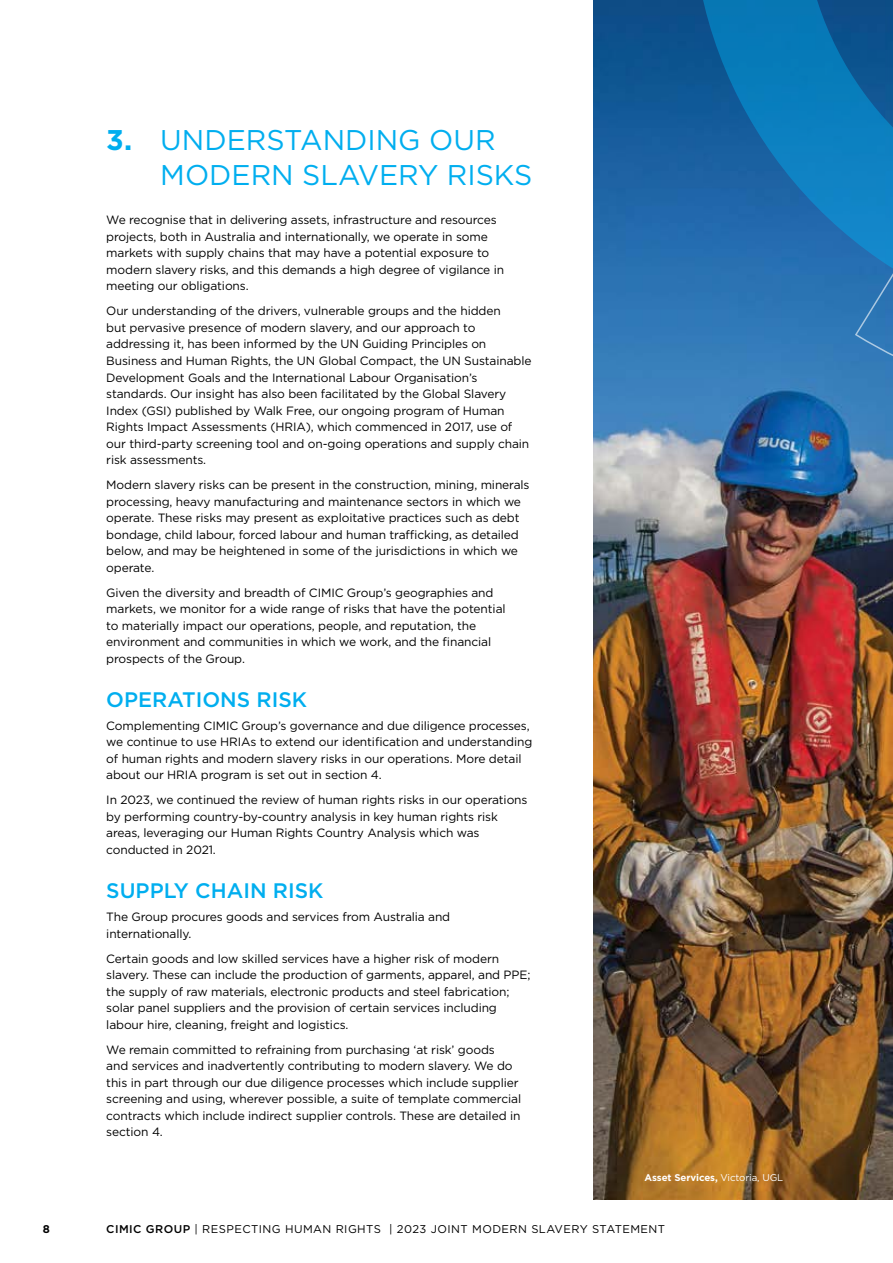
<style>
.page{position:relative;width:893px;height:1263px;background:#fff}
.page>*{position:absolute;margin:0;border:0;box-sizing:border-box;transform-origin:0 0}
.t1{font:28.5px/34.2px "Gotham";color:#00aeef}
.t2{font:500 21px "Gotham";color:#00aeef}
.t3{font:12px/16.5px "Gotham";letter-spacing:-.01em;color:#000}
.t4{font:11.25px "Gotham";letter-spacing:.04em;color:#000}
.t5{font:700 11.25px "Gotham";color:#000}
.t6{font:700 9.75px "Gotham";letter-spacing:-.01em;color:#fff}
.s1{font-weight:700}
.s2{font-weight:400}
.s3{font-weight:500}
</style>
<div class="page">
<img style="left:593px;top:0;width:300px;height:1199px">
<svg style="left:692px;top:0;width:162px;height:336px;background:#1870b0"></svg>
<svg style="left:854px;top:0;width:39px;height:409px;background:#1b72b1"></svg>
<h1 class="t1" style="left:160px;top:123px;width:374px;text-indent:-54px"><span class="s1">3.</span> UNDERSTANDING OUR<br>MODERN SLAVERY RISKS</h1>
<p class="t3" style="left:106px;top:212px;width:399px">We recognise that in delivering assets, infrastructure and resources projects, both in Australia and internationally, we operate in some markets with supply chains that may have a potential exposure to modern slavery risks, and this demands a high degree of vigilance in meeting our obligations.</p>
<p class="t3" style="left:106px;top:303px;width:427px">Our understanding of the drivers, vulnerable groups and the hidden<br>but pervasive presence of modern slavery, and our approach to addressing it, has been informed by the UN Guiding Principles on Business and Human Rights, the UN Global Compact, the UN Sustainable Development Goals and the International Labour Organisation’s standards. Our insight has also been facilitated by the Global Slavery Index (GSI) published by Walk Free, our ongoing program of Human Rights Impact Assessments (HRIA), which commenced in 2017, use of our third-party screening tool and on-going operations and supply chain risk assessments.</p>
<p class="t3" style="left:106px;top:476px;width:425px">Modern slavery risks can be present in the construction, mining, minerals processing, heavy manufacturing and maintenance sectors in which we operate. These risks may present as exploitative practices such as debt bondage, child labour, forced labour and human trafficking, as detailed below, and may be heightened in some of the jurisdictions in which we operate.</p>
<p class="t3" style="left:106px;top:584px;width:401px">Given the diversity and breadth of CIMIC Group’s geographies and markets, we monitor for a wide range of risks that have the potential to materially impact our operations, people, and reputation, the environment and communities in which we work, and the financial prospects of the Group.</p>
<h2 class="t2" style="left:106px;top:686px;width:202px">OPERATIONS RISK</h2>
<p class="t3" style="left:106px;top:717px;width:428px">Complementing CIMIC Group’s governance and due diligence processes, we continue to use HRIAs to extend our identification and understanding of human rights and modern slavery risks in our operations. More detail about our HRIA program is set out in section 4.</p>
<p class="t3" style="left:106px;top:791px;width:423px">In 2023, we continued the review of human rights risks in our operations by performing country-by-country analysis in key human rights risk areas, leveraging our Human Rights Country Analysis which was conducted in 2021.</p>
<h2 class="t2" style="left:106px;top:877px;width:219px">SUPPLY CHAIN RISK</h2>
<p class="t3" style="left:106px;top:908px;width:345px">The Group procures goods and services from Australia and internationally.</p>
<p class="t3" style="left:106px;top:950px;width:426px">Certain goods and low skilled services have a higher risk of modern slavery. These can include the production of garments, apparel, and PPE; the supply of raw materials, electronic products and steel fabrication; solar panel suppliers and the provision of certain services including labour hire, cleaning, freight and logistics.</p>
<p class="t3" style="left:106px;top:1041px;width:416px">We remain committed to refraining from purchasing ‘at risk’ goods<br>and services and inadvertently contributing to modern slavery. We do this in part through our due diligence processes which include supplier screening and using, wherever possible, a suite of template commercial contracts which include indirect supplier controls. These are detailed in section 4.</p>
<p class="t6" style="left:645px;top:1171px;width:140px">Asset Services, <span class="s2">Victoria, UGL</span></p>
<p class="t5" style="left:43px;top:1222px;width:9px">8</p>
<p class="t4" style="left:106px;top:1222px;width:560px"><span class="s3">CIMIC GROUP</span> | RESPECTING HUMAN RIGHTS | 2023 JOINT MODERN SLAVERY STATEMENT</p>
</div>
